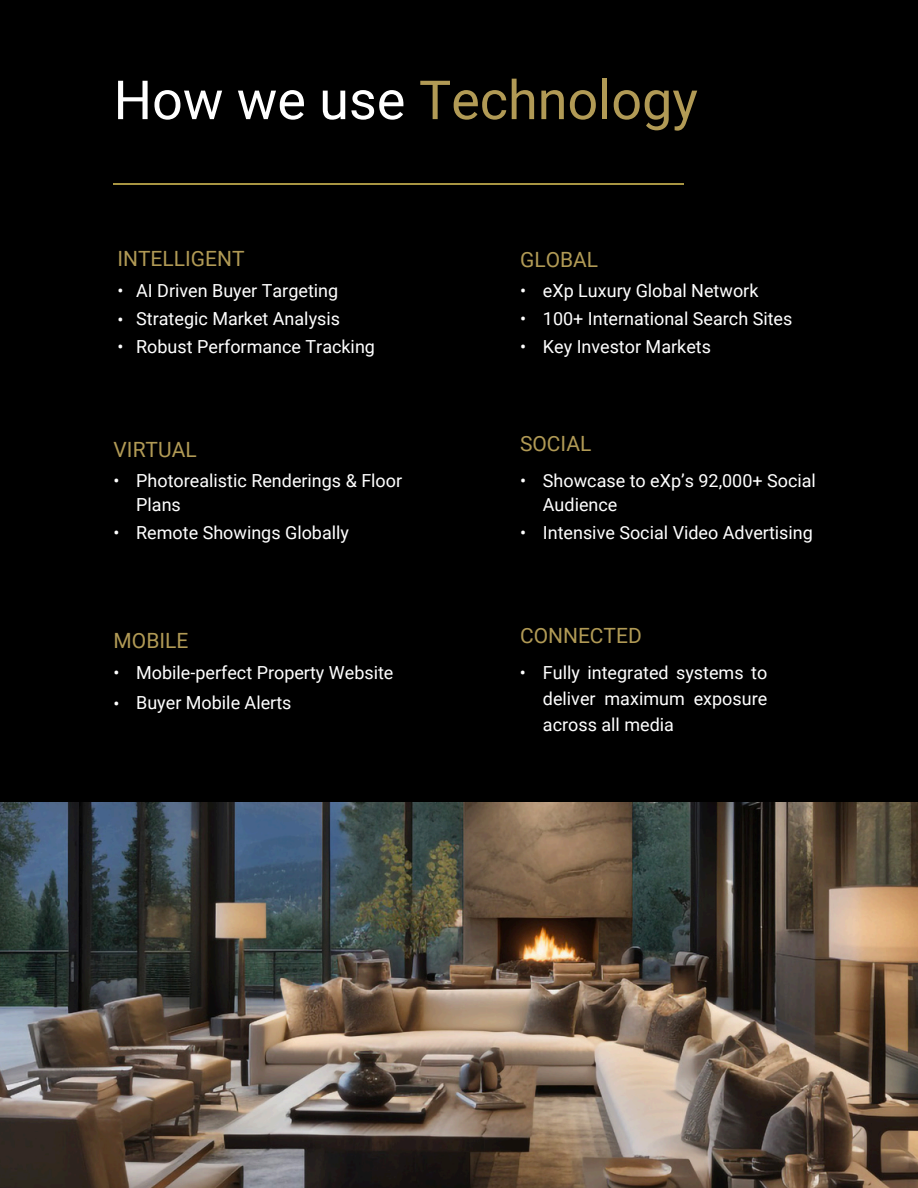
<style>
.page{position:relative;width:918px;height:1188px;background:#000}
.page>*{position:absolute;margin:0;border:0;box-sizing:border-box;transform-origin:0 0}
.t1{font:54px "Roboto";color:#b19a55}
.t2{font:21px "Roboto";color:#b19a55}
.t3{font:18px/24.8px "Roboto";color:#fff}
.s1{color:#fff}
</style>
<div class="page">
<hr style="left:113px;top:183px;width:570px;height:2px;background:#a89542">
<img style="left:0;top:802px;width:918px;height:386px">
<p class="t1" style="left:114px;top:69px;width:586px"><span class="s1">How we use</span> Technology</p>
<p class="t2" style="left:117px;top:246px;width:129px">INTELLIGENT</p>
<p class="t3" style="left:136px;top:279px;width:204px">AI Driven Buyer Targeting</p>
<p class="t3" style="left:543px;top:278px;width:217px">eXp Luxury Global Network</p>
<p class="t2" style="left:520px;top:247px;width:80px">GLOBAL</p>
<h2 class="t3" style="left:117px;top:279px;width:8px">•</h2>
<p class="t3" style="left:520px;top:278px;width:8px">•</p>
<h2 class="t3" style="left:136px;top:307px;width:205px">Strategic Market Analysis</h2>
<p class="t3" style="left:543px;top:306px;width:251px">100+ International Search Sites</p>
<p class="t3" style="left:117px;top:307px;width:8px">•</p>
<p class="t3" style="left:520px;top:306px;width:8px">•</p>
<p class="t3" style="left:136px;top:335px;width:240px">Robust Performance Tracking</p>
<p class="t3" style="left:543px;top:334px;width:170px">Key Investor Markets</p>
<h2 class="t3" style="left:117px;top:335px;width:8px">•</h2>
<p class="t3" style="left:520px;top:334px;width:8px">•</p>
<h2 class="t2" style="left:114px;top:437px;width:85px">VIRTUAL</h2>
<h2 class="t2" style="left:520px;top:431px;width:73px">SOCIAL</h2>
<p class="t3" style="left:136px;top:468px;width:268px">Photorealistic Renderings &amp; Floor<br>Plans</p>
<p class="t3" style="left:543px;top:468px;width:275px">Showcase to eXp’s 92,000+ Social<br>Audience</p>
<p class="t3" style="left:114px;top:468px;width:8px">•</p>
<p class="t3" style="left:520px;top:468px;width:8px">•</p>
<p class="t3" style="left:136px;top:521px;width:214px">Remote Showings Globally</p>
<p class="t3" style="left:543px;top:521px;width:272px">Intensive Social Video Advertising</p>
<p class="t3" style="left:114px;top:521px;width:8px">•</p>
<h2 class="t3" style="left:520px;top:521px;width:8px">•</h2>
<h1 class="t2" style="left:114px;top:629px;width:76px">MOBILE</h1>
<p class="t3" style="left:113px;top:661px;width:8px">•</p>
<p class="t3" style="left:113px;top:691px;width:8px">•</p>
<p class="t3" style="left:136px;top:661px;width:259px">Mobile-perfect Property Website</p>
<p class="t3" style="left:136px;top:691px;width:157px">Buyer Mobile Alerts</p>
<p class="t2" style="left:520px;top:624px;width:123px">CONNECTED</p>
<p class="t3" style="left:520px;top:661px;width:8px">•</p>
<p class="t3" style="left:543px;top:660px;width:226px;line-height:25.8px;text-align:justify">Fully integrated systems to deliver maximum exposure across all media</p>
</div>
